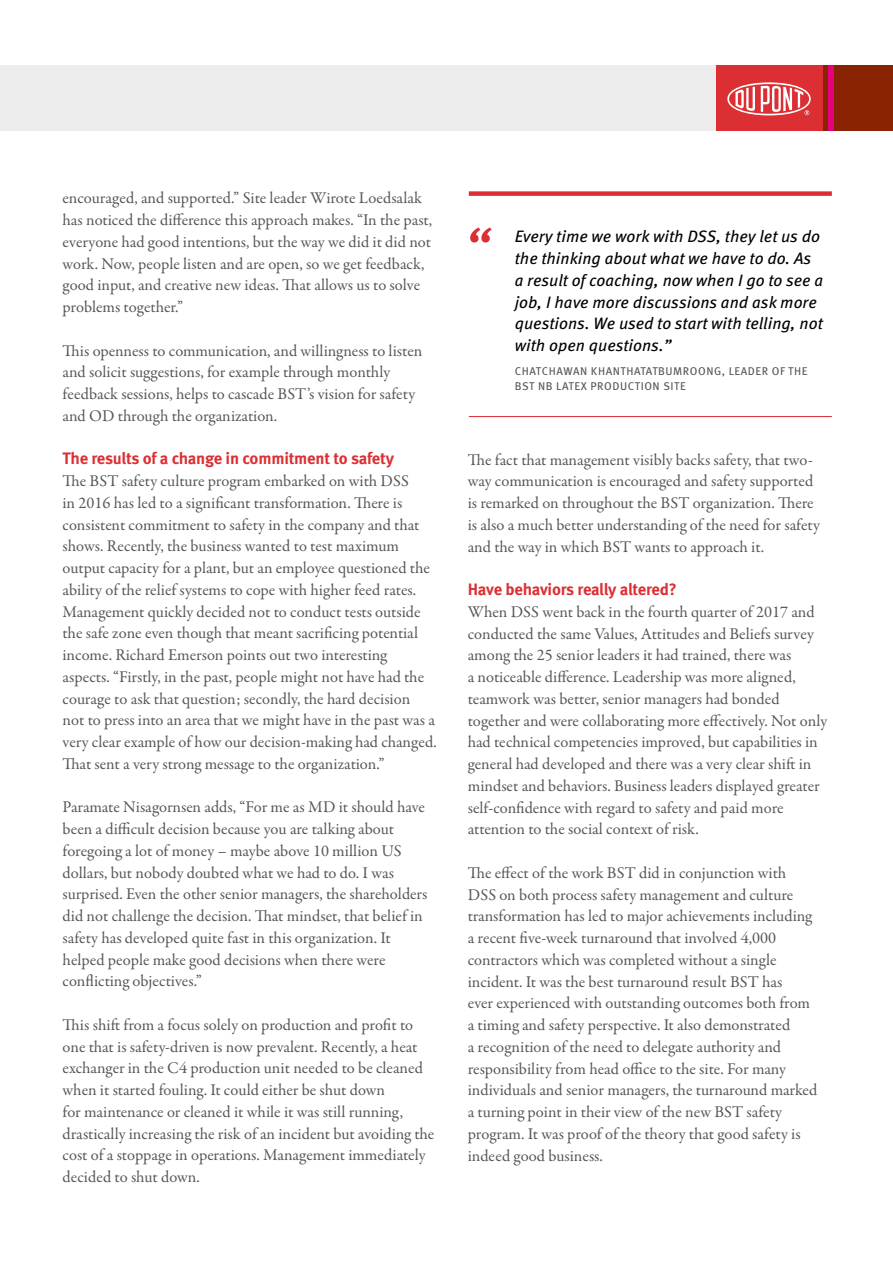
<style>
.page{position:relative;width:893px;height:1263px;background:#fff}
.page>*{position:absolute;margin:0;border:0;box-sizing:border-box;transform-origin:0 0}
.t1{font:italic 54px "Meta Pro";color:#dc2f34}
.t2{font:16.5px/21.8px "Garamond Premr Pro";color:#575756}
.t3{font:italic 16.5px/21.8px "Meta Pro";letter-spacing:.005em;color:#000}
.t4{font:700 16.5px "Meta OT";letter-spacing:-.015em;color:#dc2f34}
.t5{font:11.25px/15px "Meta Pro";letter-spacing:.05em;color:#575756}
</style>
<div class="page">
<div style="left:0;top:65px;width:892px;height:66px;background:#ededed"></div>
<div style="left:822px;top:65px;width:71px;height:66px;background:#892301"></div>
<div style="left:828px;top:65px;width:6px;height:66px;background:#e6007d"></div>
<div style="left:716px;top:65px;width:106px;height:66px;background:#dc2f34"></div>
<svg style="left:727px;top:82px;width:84px;height:33px"></svg>
<hr style="left:469px;top:416px;width:363px;height:1px;background:#dc2f34">
<div style="left:469px;top:191px;width:363px;height:5px;background:#dc2f34"></div>
<p class="t2" style="left:63px;top:188px;width:371px">encouraged, and supported.” Site leader Wirote Loedsalak has noticed the difference this approach makes. “In the past, everyone had good intentions, but the way we did it did not work. Now, people listen and are open, so we get feedback, good input, and creative new ideas. That allows us to solve problems together.”</p>
<p class="t2" style="left:63px;top:340px;width:361px">This openness to communication, and willingness to listen and solicit suggestions, for example through monthly feedback sessions, helps to cascade BST’s vision for safety and OD through the organization.</p>
<p class="t4" style="left:63px;top:448px;width:333px">The results of a change in commitment to safety</p>
<p class="t2" style="left:63px;top:470px;width:376px">The BST safety culture program embarked on with DSS<br>in 2016 has led to a significant transformation. There is consistent commitment to safety in the company and that shows. Recently, the business wanted to test maximum output capacity for a plant, but an employee questioned the ability of the relief systems to cope with higher feed rates.<br>Management quickly decided not to conduct tests outside the safe zone even though that meant sacrificing potential income. Richard Emerson points out two interesting aspects. “Firstly, in the past, people might not have had the courage to ask that question; secondly, the hard decision<br>not to press into an area that we might have in the past was a very clear example of how our decision-making had changed.<br>That sent a very strong message to the organization.”</p>
<p class="t2" style="left:63px;top:797px;width:366px">Paramate Nisagornsen adds, “For me as MD it should have been a difficult decision because you are talking about foregoing a lot of money – maybe above 10 million US dollars, but nobody doubted what we had to do. I was surprised. Even the other senior managers, the shareholders did not challenge the decision. That mindset, that belief in safety has developed quite fast in this organization. It helped people make good decisions when there were conflicting objectives.”</p>
<p class="t2" style="left:63px;top:1014px;width:373px">This shift from a focus solely on production and profit to one that is safety-driven is now prevalent. Recently, a heat exchanger in the C4 production unit needed to be cleaned when it started fouling. It could either be shut down<br>for maintenance or cleaned it while it was still running, drastically increasing the risk of an incident but avoiding the cost of a stoppage in operations. Management immediately decided to shut down.</p>
<h1 class="t1" style="left:463px;top:213px;width:27px">“</h1>
<p class="t3" style="left:515px;top:226px;width:310px">Every time we work with DSS, they let us do the thinking about what we have to do. As a result of coaching, now when I go to see a job, I have more discussions and ask more questions. We used to start with telling, not with open questions.”</p>
<p class="t5" style="left:515px;top:364px;width:294px">CHATCHAWAN KHANTHATATBUMROONG, LEADER OF THE<br>BST NB LATEX PRODUCTION SITE</p>
<p class="t2" style="left:468px;top:449px;width:354px">The fact that management visibly backs safety, that two&shy;way communication is encouraged and safety supported is remarked on throughout the BST organization. There is also a much better understanding of the need for safety and the way in which BST wants to approach it.</p>
<p class="t4" style="left:468px;top:579px;width:210px">Have behaviors really altered?</p>
<p class="t2" style="left:468px;top:601px;width:361px">When DSS went back in the fourth quarter of 2017 and conducted the same Values, Attitudes and Beliefs survey among the 25 senior leaders it had trained, there was<br>a noticeable difference. Leadership was more aligned, teamwork was better, senior managers had bonded together and were collaborating more effectively. Not only had technical competencies improved, but capabilities in general had developed and there was a very clear shift in mindset and behaviors. Business leaders displayed greater self-confidence with regard to safety and paid more attention to the social context of risk.</p>
<p class="t2" style="left:468px;top:862px;width:351px">The effect of the work BST did in conjunction with DSS on both process safety management and culture transformation has led to major achievements including a recent five-week turnaround that involved 4,000 contractors which was completed without a single incident. It was the best turnaround result BST has<br>ever experienced with outstanding outcomes both from a timing and safety perspective. It also demonstrated<br>a recognition of the need to delegate authority and responsibility from head office to the site. For many individuals and senior managers, the turnaround marked a turning point in their view of the new BST safety program. It was proof of the theory that good safety is indeed good business.</p>
</div>
